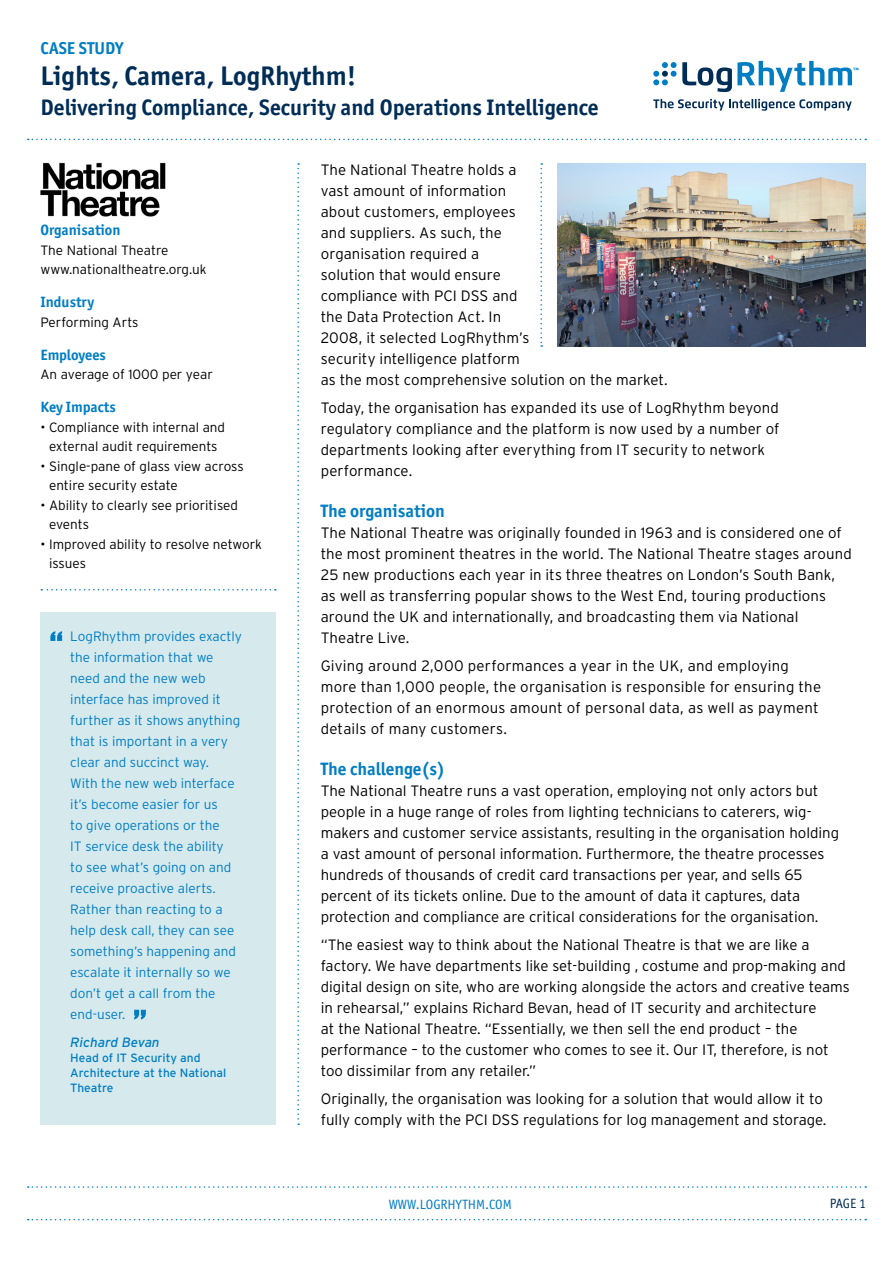
<style>
.page{position:relative;width:893px;height:1263px;background:#fff}
.page>*{position:absolute;margin:0;border:0;box-sizing:border-box;transform-origin:0 0}
.t1{font:700 27px "Officina Sans ITC Std";color:#002d56}
.t2{font:700 22.5px "Officina Sans ITC Std";color:#002d56}
.t3{font:700 18px "Officina Sans ITC Std";color:#007dc3}
.t4{font:700 17.25px "Officina Sans ITC Std";color:#007dc3}
.t5{font:300 15px/21px "Interstate";color:#000}
.t6{font:700 15px "Officina Sans ITC Std";color:#007dc3}
.t7{font:300 13.5px/21px "Interstate";color:#007dc3}
.t8{font:300 13.5px/19.5px "Interstate";color:#000}
.t9{font:13.5px "Officina Sans ITC Std";color:#007dc3}
.t10{font:italic 13.5px "Interstate";color:#007dc3}
.t11{font:13.5px "Officina Sans ITC Std";color:#002d56}
.t12{font:12px/15px "Interstate";color:#007dc3}
</style>
<div class="page">
<svg style="left:28px;top:1219px;width:838px;height:1px"></svg>
<svg style="left:28px;top:1186px;width:838px;height:2px"></svg>
<svg style="left:297px;top:163px;width:2px;height:962px"></svg>
<svg style="left:41px;top:589px;width:235px;height:1px"></svg>
<img style="left:557px;top:163px;width:309px;height:184px">
<svg style="left:540px;top:163px;width:2px;height:184px"></svg>
<svg style="left:653px;top:61px;width:205px;height:31px"></svg>
<svg style="left:653px;top:99px;width:199px;height:12px"></svg>
<svg style="left:28px;top:139px;width:838px;height:1px"></svg>
<div style="left:40px;top:613px;width:236px;height:512px;background:#d6eaed"></div>
<svg style="left:50px;top:631px;width:12px;height:10px"></svg>
<svg style="left:134px;top:1010px;width:12px;height:9px"></svg>
<img style="left:40px;top:162px;width:126px;height:55px">
<p class="t4" style="left:40px;top:37px;width:85px">CASE STUDY</p>
<h1 class="t1" style="left:40px;top:59px;width:317px">Lights, Camera, LogRhythm!</h1>
<h2 class="t2" style="left:40px;top:93px;width:560px">Delivering Compliance, Security and Operations Intelligence</h2>
<p class="t6" style="left:40px;top:221px;width:82px">Organisation</p>
<p class="t8" style="left:40px;top:240px;width:168px">The National Theatre www.nationaltheatre.org.uk</p>
<p class="t6" style="left:40px;top:293px;width:55px">Industry</p>
<p class="t8" style="left:40px;top:312px;width:100px">Performing Arts</p>
<p class="t6" style="left:40px;top:345px;width:67px">Employees</p>
<p class="t8" style="left:40px;top:365px;width:174px">An average of 1000 per year</p>
<p class="t6" style="left:40px;top:398px;width:77px">Key Impacts</p>
<p class="t8" style="left:40px;top:417px;width:186px;text-align:center">• Compliance with internal and external audit requirements</p>
<p class="t8" style="left:49px;top:456px;width:196px;text-indent:-9px">• Single-pane of glass view across entire security estate</p>
<p class="t8" style="left:49px;top:495px;width:190px;text-indent:-9px">• Ability to clearly see prioritised events</p>
<p class="t8" style="left:49px;top:534px;width:214px;text-indent:-9px">• Improved ability to resolve network issues</p>
<p class="t7" style="left:70px;top:625px;width:173px">LogRhythm provides exactly the information that we need and the new web interface has improved it further as it shows anything that is important in a very clear and succinct way.<br>With the new web interface it’s become easier for us<br>to give operations or the<br>IT service desk the ability<br>to see what’s going on and receive proactive alerts.<br>Rather than reacting to a help desk call, they can see something’s happening and escalate it internally so we don’t get a call from the end-user.</p>
<p class="t10" style="left:70px;top:1034px;width:91px">Richard Bevan</p>
<p class="t12" style="left:70px;top:1050px;width:158px">Head of IT Security and<br>Architecture at the National<br>Theatre</p>
<p class="t5" style="left:321px;top:159px;width:349px">The National Theatre holds a<br>vast amount of information<br>about customers, employees<br>and suppliers. As such, the<br>organisation required a<br>solution that would ensure<br>compliance with PCI DSS and<br>the Data Protection Act. In<br>2008, it selected LogRhythm’s<br>security intelligence platform<br>as the most comprehensive solution on the market.</p>
<p class="t5" style="left:321px;top:397px;width:460px">Today, the organisation has expanded its use of LogRhythm beyond regulatory compliance and the platform is now used by a number of departments looking after everything from IT security to network performance.</p>
<p class="t3" style="left:321px;top:500px;width:126px">The organisation</p>
<p class="t5" style="left:321px;top:522px;width:532px">The National Theatre was originally founded in 1963 and is considered one of the most prominent theatres in the world. The National Theatre stages around 25 new productions each year in its three theatres on London’s South Bank, as well as transferring popular shows to the West End, touring productions around the UK and internationally, and broadcasting them via National Theatre Live.</p>
<p class="t5" style="left:321px;top:655px;width:502px">Giving around 2,000 performances a year in the UK, and employing more than 1,000 people, the organisation is responsible for ensuring the protection of an enormous amount of personal data, as well as payment details of many customers.</p>
<p class="t3" style="left:321px;top:758px;width:126px">The challenge(s)</p>
<p class="t5" style="left:321px;top:780px;width:520px">The National Theatre runs a vast operation, employing not only actors but people in a huge range of roles from lighting technicians to caterers, wig&shy;makers and customer service assistants, resulting in the organisation holding a vast amount of personal information. Furthermore, the theatre processes hundreds of thousands of credit card transactions per year, and sells 65 percent of its tickets online. Due to the amount of data it captures, data protection and compliance are critical considerations for the organisation.</p>
<p class="t5" style="left:321px;top:934px;width:531px">“The easiest way to think about the National Theatre is that we are like a factory. We have departments like set-building , costume and prop-making and digital design on site, who are working alongside the actors and creative teams in rehearsal,” explains Richard Bevan, head of IT security and architecture<br>at the National Theatre. “Essentially, we then sell the end product – the performance – to the customer who comes to see it. Our IT, therefore, is not too dissimilar from any retailer.”</p>
<p class="t5" style="left:321px;top:1088px;width:507px">Originally, the organisation was looking for a solution that would allow it to fully comply with the PCI DSS regulations for log management and storage.</p>
<p class="t9" style="left:389px;top:1197px;width:125px">WWW.LOGRHYTHM.COM</p>
<p class="t11" style="left:830px;top:1196px;width:38px">PAGE 1</p>
</div>
